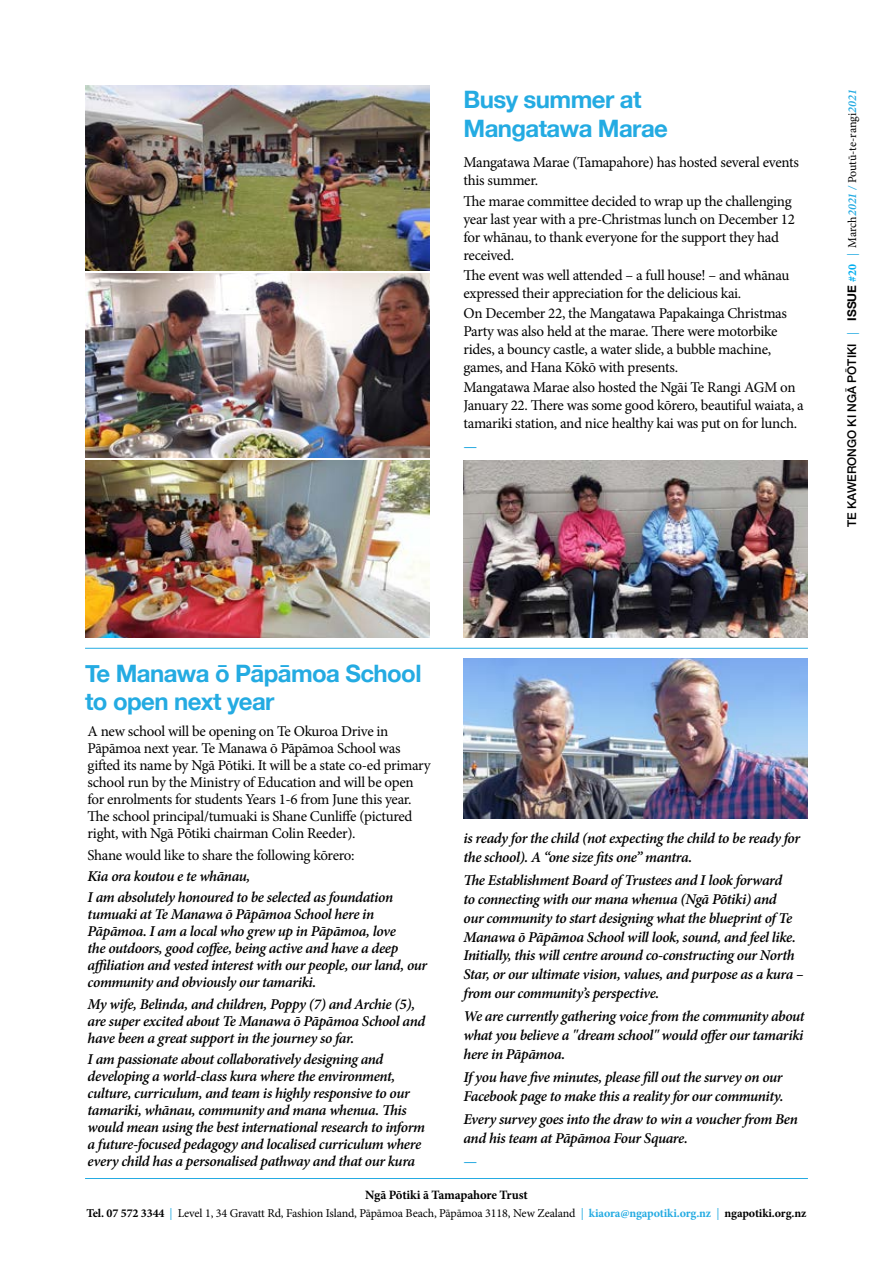
<style>
.page{position:relative;width:893px;height:1263px;background:#fff}
.page>*{position:absolute;margin:0;border:0;box-sizing:border-box;transform-origin:0 0}
.t1{font:700 24px/28.8px "Helvetica Neue";letter-spacing:-.025em;color:#24abe2}
.t2{font:italic 600 15px/17px "Minion Pro";letter-spacing:-.025em;color:#000}
.t3{font:15px/18px "Minion Pro";letter-spacing:-.025em;color:#000}
.t4{font:700 15px "Minion Pro";color:#28aae1}
.t5{font:700 12.75px "Minion Pro";letter-spacing:-.015em;color:#000}
.t6{font:12px "Minion Pro";letter-spacing:-.015em;color:#000}
.t7{font:500 12px "Helvetica Neue";color:#000}
.s1{font-family:"Minion Pro";font-weight:400;color:#24abe2}
.s2{font-weight:700}
.s3{font-family:"Minion Pro";font-weight:700;color:#00aeef}
.s4{font-family:"Minion Pro";font-weight:400}
.s5{font-family:"Minion Pro";font-weight:600;font-style:italic;color:#24abe2}
.s6{color:#24abe2}
.s7{font-weight:700;color:#24abe2}
</style>
<div class="page">
<hr style="left:85px;top:1178px;width:723px;height:1px;background:#24abe2">
<img style="left:85px;top:85px;width:344px;height:185px">
<img style="left:85px;top:273px;width:344px;height:185px">
<img style="left:85px;top:461px;width:344px;height:177px">
<img style="left:463px;top:461px;width:345px;height:177px">
<img style="left:463px;top:658px;width:345px;height:160px">
<hr style="left:85px;top:648px;width:723px;height:1px;background:#24abe2">
<h1 class="t1" style="left:463px;top:86px;width:206px">Busy summer at<br>Mangatawa Marae</h1>
<p class="t3" style="left:463px;top:154px;width:337px">Mangatawa Marae (Tamapahore) has hosted several events this summer.</p>
<p class="t3" style="left:463px;top:192px;width:333px">The marae committee decided to wrap up the challenging year last year with a pre-Christmas lunch on December 12 for whānau, to thank everyone for the support they had received.</p>
<p class="t3" style="left:463px;top:266px;width:327px">The event was well attended – a full house! – and whānau expressed their appreciation for the delicious kai.</p>
<p class="t3" style="left:463px;top:304px;width:325px">On December 22, the Mangatawa Papakainga Christmas Party was also held at the marae. There were motorbike rides, a bouncy castle, a water slide, a bubble machine, games, and Hana Kōkō with presents.</p>
<p class="t3" style="left:463px;top:378px;width:342px">Mangatawa Marae also hosted the Ngāi Te Rangi AGM on<br>January 22. There was some good kōrero, beautiful waiata, a tamariki station, and nice healthy kai was put on for lunch.</p>
<p class="t4" style="left:463px;top:436px;width:15px">—</p>
<p class="t7" style="left:842px;top:527px;width:439px;rotate:-90deg">TE KAWERONGO KI NGĀ PŌTIKI <span class="s1">|</span> <span class="s2">ISSUE</span> <span class="s3">#20</span> <span class="s1">|</span> <span class="s4">March</span><span class="s5">2021 /</span> <span class="s4">Poutū-te-rangi</span><span class="s5">2021</span></p>
<h1 class="t1" style="left:85px;top:659px;width:338px">Te Manawa ō Pāpāmoa School to open next year</h1>
<p class="t3" style="left:88px;top:723px;width:345px;line-height:17px">A new school will be opening on Te Okuroa Drive in Pāpāmoa next year. Te Manawa ō Pāpāmoa School was gifted its name by Ngā Pōtiki. It will be a state co-ed primary school run by the Ministry of Education and will be open for enrolments for students Years 1-6 from June this year.<br>The school principal/tumuaki is Shane Cunliffe (pictured right, with Ngā Pōtiki chairman Colin Reeder).</p>
<p class="t3" style="left:88px;top:846px;width:269px">Shane would like to share the following kōrero:</p>
<p class="t2" style="left:88px;top:865px;width:307px;line-height:21.3px">Kia ora koutou e te whānau,<br>I am absolutely honoured to be selected as foundation</p>
<p class="t2" style="left:88px;top:906px;width:341px">tumuaki at Te Manawa ō Pāpāmoa School here in Pāpāmoa. I am a local who grew up in Pāpāmoa, love<br>the outdoors, good coffee, being active and have a deep affiliation and vested interest with our people, our land, our community and obviously our tamariki.</p>
<p class="t2" style="left:88px;top:995px;width:339px">My wife, Belinda, and children, Poppy (7) and Archie (5), are super excited about Te Manawa ō Pāpāmoa School and have been a great support in the journey so far.</p>
<p class="t2" style="left:88px;top:1050px;width:339px">I am passionate about collaboratively designing and developing a world-class kura where the environment, culture, curriculum, and team is highly responsive to our tamariki, whānau, community and mana whenua. This would mean using the best international research to inform a future-focused pedagogy and localised curriculum where every child has a personalised pathway and that our kura</p>
<p class="t2" style="left:463px;top:828px;width:338px;line-height:18.9px">is ready for the child (not expecting the child to be ready for the school). A “one size fits one” mantra.</p>
<p class="t2" style="left:463px;top:870px;width:342px;line-height:18.9px">The Establishment Board of Trustees and I look forward<br>to connecting with our mana whenua (Ngā Pōtiki) and<br>our community to start designing what the blueprint of Te Manawa ō Pāpāmoa School will look, sound, and feel like.<br>Initially, this will centre around co-constructing our North Star, or our ultimate vision, values, and purpose as a kura – from our community’s perspective.</p>
<p class="t2" style="left:463px;top:1007px;width:343px;line-height:18.9px;text-align:justify">We are currently gathering voice from the community about what you believe a "dream school" would offer our tamariki here in Pāpāmoa.</p>
<p class="t2" style="left:463px;top:1068px;width:321px;line-height:18.9px">If you have five minutes, please fill out the survey on our<br>Facebook page to make this a reality for our community.</p>
<p class="t2" style="left:463px;top:1110px;width:336px;line-height:18.9px">Every survey goes into the draw to win a voucher from Ben and his team at Pāpāmoa Four Square.</p>
<p class="t4" style="left:463px;top:1151px;width:15px">—</p>
<p class="t5" style="left:365px;top:1186px;width:164px">Ngā Pōtiki ā Tamapahore Trust</p>
<p class="t6" style="left:87px;top:1205px;width:721px"><span class="s2">Tel. 07 572 3344</span> <span class="s6">|</span> Level 1, 34 Gravatt Rd, Fashion Island, Pāpāmoa Beach, Pāpāmoa 3118, New Zealand <span class="s6">|</span> <span class="s7">kiaora@ngapotiki.org.nz</span> <span class="s6">|</span> <span class="s2">ngapotiki.org.nz</span></p>
</div>
